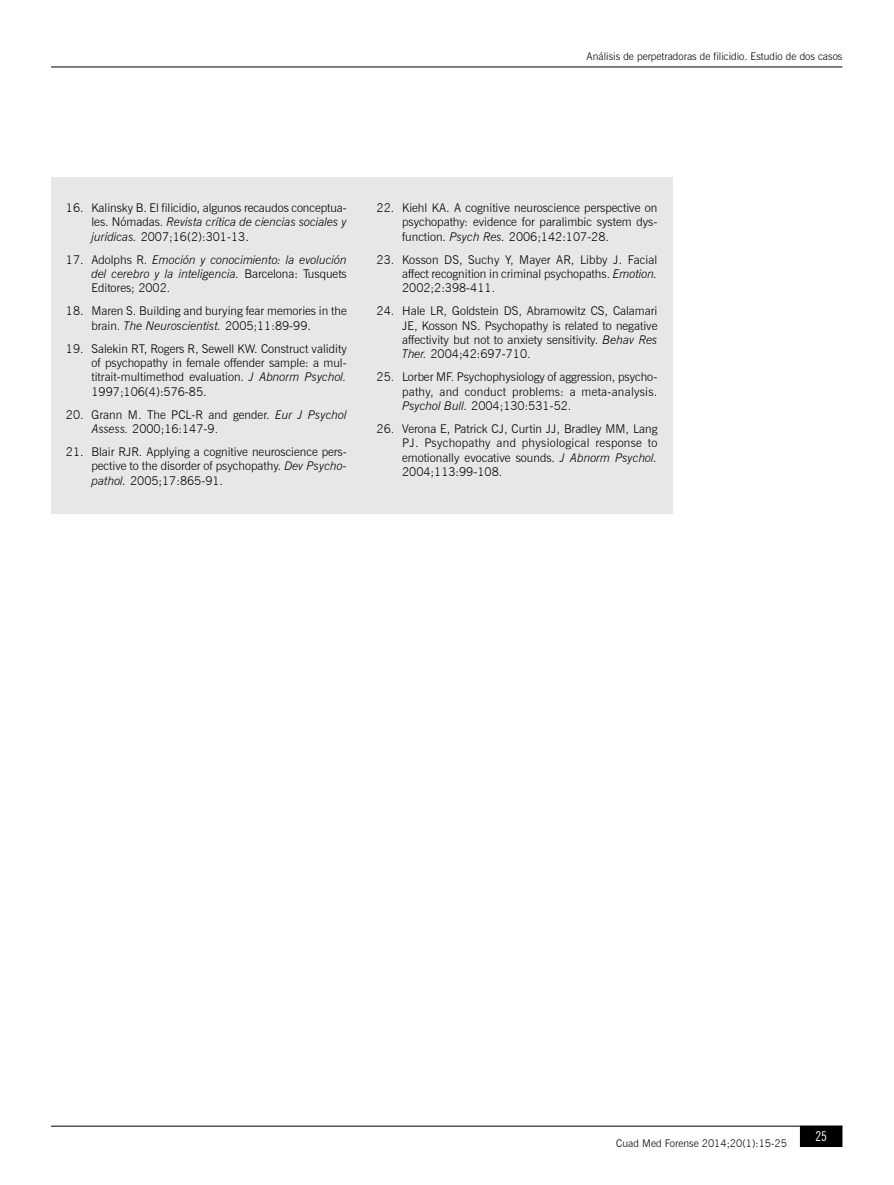
<style>
.page{position:relative;width:894px;height:1185px;background:#fff}
.page>*{position:absolute;margin:0;border:0;box-sizing:border-box;transform-origin:0 0}
.t1{font:condensed 13.5px "News Gothic BT";color:#fff}
.t2{font:300 12px/14.4px "News Gothic BT";color:#000;text-align:justify}
.t3{font:italic 300 12px/14.4px "News Gothic BT";color:#000;text-align:justify}
.t4{font:300 10.5px "News Gothic BT";color:#000}
.s1{font-style:italic}
.s2{font-style:normal}
</style>
<div class="page">
<hr style="left:51px;top:67px;width:791px;height:1px;background:#000">
<div style="left:800px;top:1126px;width:41px;height:20px;background:#000"></div>
<div style="left:799px;top:1125px;width:43px;height:22px;border:2px solid #000"></div>
<hr style="left:51px;top:1125px;width:791px;height:1px;background:#000">
<div style="left:51px;top:177px;width:621px;height:336px;background:#e7e7e7"></div>
<p class="t4" style="left:586px;top:50px;width:257px">Análisis de perpetradoras de filicidio. Estudio de dos casos</p>
<p class="t2" style="left:91px;top:200px;width:257px;text-indent:-26px">16. Kalinsky B. El filicidio, algunos recaudos conceptua&shy;les. Nómadas. <span class="s1">Revista crítica de ciencias sociales y jurídicas.</span> 2007;16(2):301-13.</p>
<p class="t3" style="left:91px;top:252px;width:257px;text-indent:-26px"><span class="s2">17. Adolphs R.</span> Emoción y conocimiento: la evolución del cerebro y la inteligencia. <span class="s2">Barcelona: Tusquets Editores; 2002.</span></p>
<p class="t2" style="left:91px;top:304px;width:257px;text-indent:-26px">18. Maren S. Building and burying fear memories in the brain. <span class="s1">The Neuroscientist.</span> 2005;11:89-99.</p>
<p class="t2" style="left:91px;top:341px;width:257px;text-indent:-26px">19. Salekin RT, Rogers R, Sewell KW. Construct validity of psychopathy in female offender sample: a mul&shy;titrait-multimethod evaluation. <span class="s1">J Abnorm Psychol.<br></span>1997;106(4):576-85.</p>
<p class="t2" style="left:91px;top:407px;width:257px;text-indent:-26px">20. Grann M. The PCL-R and gender. <span class="s1">Eur J Psychol<br>Assess.</span> 2000;16:147-9.</p>
<p class="t2" style="left:91px;top:444px;width:257px;text-indent:-26px">21. Blair RJR. Applying a cognitive neuroscience pers&shy;pective to the disorder of psychopathy. <span class="s1">Dev Psycho&shy;pathol.</span> 2005;17:865-91.</p>
<p class="t2" style="left:402px;top:200px;width:257px;text-indent:-26px">22. Kiehl KA. A cognitive neuroscience perspective on psychopathy: evidence for paralimbic system dys&shy;function. <span class="s1">Psych Res.</span> 2006;142:107-28.</p>
<p class="t2" style="left:402px;top:252px;width:257px;text-indent:-26px">23. Kosson DS, Suchy Y, Mayer AR, Libby J. Facial affect recognition in criminal psychopaths. <span class="s1">Emotion.<br></span>2002;2:398-411.</p>
<p class="t2" style="left:402px;top:304px;width:257px;text-indent:-26px">24. Hale LR, Goldstein DS, Abramowitz CS, Calamari JE, Kosson NS. Psychopathy is related to negative affectivity but not to anxiety sensitivity. <span class="s1">Behav Res Ther.</span> 2004;42:697-710.</p>
<p class="t2" style="left:402px;top:370px;width:257px;text-indent:-26px">25. Lorber MF. Psychophysiology of aggression, psycho&shy;pathy, and conduct problems: a meta-analysis.<br><span class="s1">Psychol Bull.</span> 2004;130:531-52.</p>
<p class="t2" style="left:402px;top:421px;width:257px;text-indent:-26px">26. Verona E, Patrick CJ, Curtin JJ, Bradley MM, Lang PJ. Psychopathy and physiological response to emotionally evocative sounds. <span class="s1">J Abnorm Psychol.<br></span>2004;113:99-108.</p>
<p class="t4" style="left:616px;top:1136px;width:172px">Cuad Med Forense 2014;20(1):15-25</p>
<p class="t1" style="left:815px;top:1128px;width:13px">25</p>
</div>
